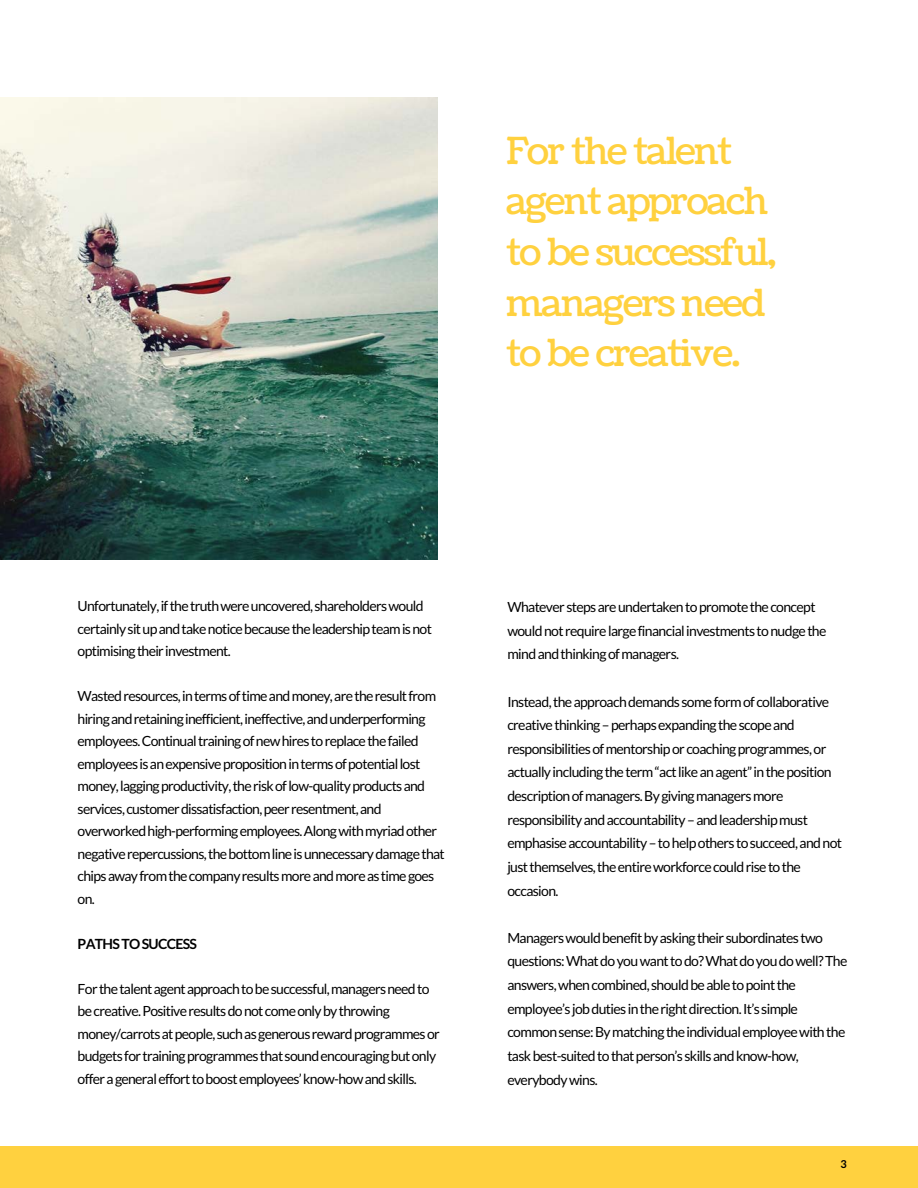
<style>
.page{position:relative;width:918px;height:1188px;background:#fff}
.page>*{position:absolute;margin:0;border:0;box-sizing:border-box;transform-origin:0 0}
.t1{font:37.35px/50.7px "Coustard";letter-spacing:-.045em;color:#ffd13f}
.t2{font:13.95px/23.7px "Lato";letter-spacing:-.045em;color:#000}
.t3{font:700 13.95px "Lato";letter-spacing:-.05em;color:#000}
.t4{font:700 10.95px "Lato";color:#000}
</style>
<div class="page">
<img style="left:0;top:98px;width:438px;height:461px">
<div style="left:0;top:1146px;width:918px;height:42px;background:#ffd13f"></div>
<h1 class="t1" style="left:506px;top:127px;width:272px">For the talent agent approach to be successful, managers need to be creative.</h1>
<p class="t2" style="left:78px;top:595px;width:356px;line-height:22.5px">Unfortunately, if the truth were uncovered, shareholders would certainly sit up and take notice because the leadership team is not optimising their investment.</p>
<p class="t2" style="left:78px;top:685px;width:369px;line-height:22.5px">Wasted resources, in terms of time and money, are the result from hiring and retaining inefficient, ineffective, and underperforming employees. Continual training of new hires to replace the failed employees is an expensive proposition in terms of potential lost money, lagging productivity, the risk of low-quality products and services, customer dissatisfaction, peer resentment, and overworked high-performing employees. Along with myriad other negative repercussions, the bottom line is unnecessary damage that chips away from the company results more and more as time goes on.</p>
<p class="t3" style="left:78px;top:935px;width:121px">PATHS TO SUCCESS</p>
<p class="t2" style="left:78px;top:977px;width:364px;line-height:22.5px">For the talent agent approach to be successful, managers need to be creative. Positive results do not come only by throwing money/carrots at people, such as generous reward programmes or budgets for training programmes that sound encouraging but only offer a general effort to boost employees’ know-how and skills.</p>
<p class="t2" style="left:507px;top:595px;width:321px">Whatever steps are undertaken to promote the concept would not require large financial investments to nudge the mind and thinking of managers.</p>
<p class="t2" style="left:507px;top:689px;width:336px">Instead, the approach demands some form of collaborative creative thinking – perhaps expanding the scope and responsibilities of mentorship or coaching programmes, or actually including the term “act like an agent” in the position description of managers. By giving managers more responsibility and accountability – and leadership must emphasise accountability – to help others to succeed, and not just themselves, the entire workforce could rise to the occasion.</p>
<p class="t2" style="left:507px;top:926px;width:342px">Managers would benefit by asking their subordinates two questions: What do you want to do? What do you do well? The answers, when combined, should be able to point the employee’s job duties in the right direction. It’s simple common sense: By matching the individual employee with the task best-suited to that person’s skills and know-how, everybody wins.</p>
<p class="t4" style="left:840px;top:1158px;width:8px">3</p>
</div>
